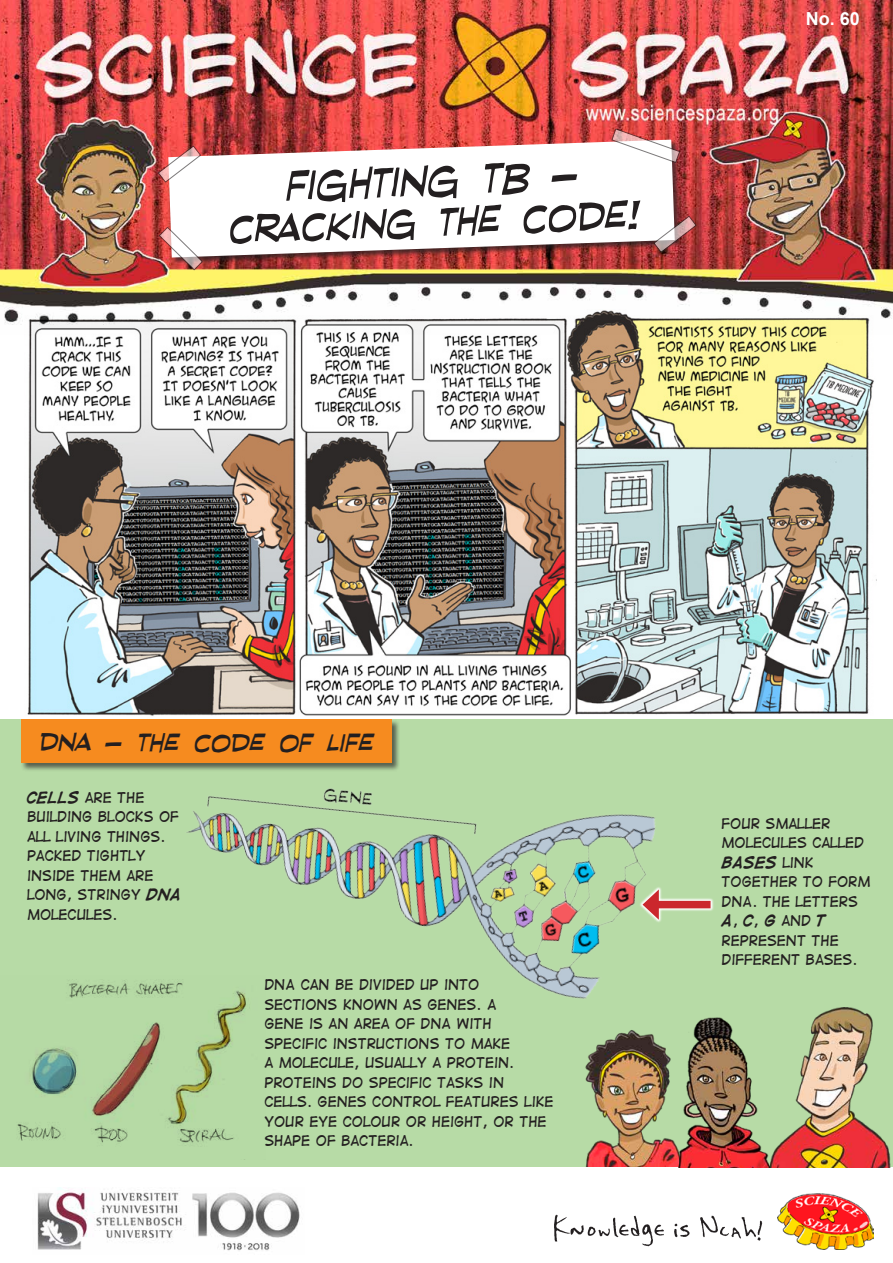
<style>
.page{position:relative;width:893px;height:1263px;background:#fff}
.page>*{position:absolute;margin:0;border:0;box-sizing:border-box;transform-origin:0 0}
.t1{font:italic 55.65px "Red State Blue State BB";color:#231f20;scale:.95 1}
.t2{font:italic 52.65px "Red State Blue State BB";color:#231f20;scale:.95 1}
.t3{font:italic 33.6px "Red State Blue State BB";color:#231f20}
.t4{font:700 18px "Arial";color:#fff}
.t5{font:13.5px/19.5px "Digital Strip";color:#231f20}
.s1{font-weight:700}
</style>
<div class="page">
<img style="left:27px;top:335px;width:847px;height:381px">
<div style="left:0;top:719px;width:893px;height:544px;background:#b7dba6"></div>
<img style="left:0;top:0;width:893px;height:335px">
<div style="left:21px;top:719px;width:379px;height:52px;background:#231f20;opacity:.65"></div>
<div style="left:21px;top:719px;width:371px;height:44px;background:#f68b1f"></div>
<div style="left:168px;top:139px;width:515px;height:127px;background:#231f20;opacity:.75"></div>
<svg style="left:168px;top:140px;width:507px;height:118px"></svg>
<svg style="left:611px;top:128px;width:69px;height:35px"></svg>
<svg style="left:159px;top:227px;width:44px;height:43px"></svg>
<svg style="left:158px;top:146px;width:43px;height:37px"></svg>
<svg style="left:653px;top:216px;width:44px;height:37px"></svg>
<div style="left:0;top:1167px;width:893px;height:96px;background:#fff"></div>
<img style="left:554px;top:1214px;width:209px;height:33px">
<img style="left:777px;top:1193px;width:96px;height:56px">
<img style="left:37px;top:1187px;width:263px;height:64px">
<img style="left:166px;top:662px;width:559px;height:356px">
<img style="left:17px;top:975px;width:249px;height:171px">
<img style="left:585px;top:1030px;width:85px;height:137px">
<img style="left:670px;top:1018px;width:98px;height:149px">
<svg style="left:639px;top:886px;width:75px;height:37px"></svg>
<div style="left:652px;top:901px;width:59px;height:7px;background:#cb272d"></div>
<svg style="left:642px;top:889px;width:17px;height:31px"></svg>
<img style="left:768px;top:1007px;width:123px;height:160px">
<h1 class="t1" style="left:284px;top:163px;width:311px;rotate:-2deg">fighting TB _</h1>
<h2 class="t2" style="left:227px;top:207px;width:434px;rotate:-2deg">cracking the code!</h2>
<h3 class="t4" style="left:806px;top:6px;width:56px">No. 60</h3>
<h3 class="t3" style="left:39px;top:729px;width:336px">DNA _ The code of life</h3>
<p class="t5" style="left:27px;top:787px;width:156px"><span class="s1">CELLS</span> ARE THE<br>BUILDING BLOCKS OF<br>ALL LIVING THINGS.<br>PACKED TIGHTLY<br>INSIDE THEM ARE<br>LONG, STRINGY <span class="s1">DNA<br></span>MOLECULES.</p>
<p class="t5" style="left:264px;top:975px;width:291px">DNA CAN BE DIVIDED UP INTO<br>SECTIONS KNOWN AS GENES. A<br>GENE IS AN AREA OF DNA WITH<br>SPECIFIC INSTRUCTIONS TO MAKE<br>A MOLECULE, USUALLY A PROTEIN.<br>PROTEINS DO SPECIFIC TASKS IN<br>CELLS. GENES CONTROL FEATURES LIKE<br>YOUR EYE COLOUR OR HEIGHT, OR THE<br>SHAPE OF BACTERIA.</p>
<p class="t5" style="left:721px;top:813px;width:151px">FOUR SMALLER<br>MOLECULES CALLED<br><span class="s1">BASES</span> LINK<br>TOGETHER TO FORM<br>DNA. THE LETTERS<br><span class="s1">A</span>, <span class="s1">C</span>, <span class="s1">G</span> AND <span class="s1">T<br></span>REPRESENT THE<br>DIFFERENT BASES.</p>
</div>
